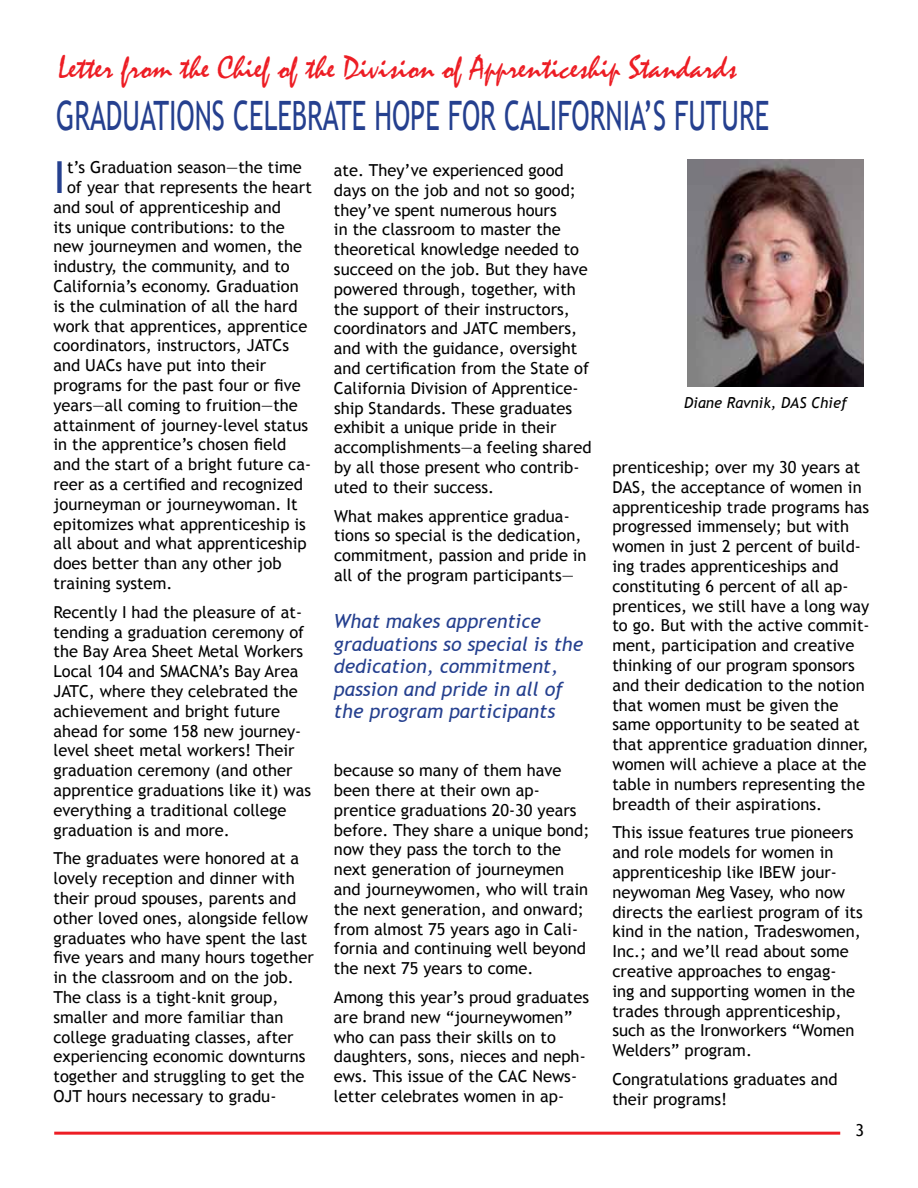
<style>
.page{position:relative;width:918px;height:1188px;background:#fff}
.page>*{position:absolute;margin:0;border:0;box-sizing:border-box;transform-origin:0 0}
.t1{font:44.1px "Trebuchet MS";color:#25408f}
.t2{font:40.5px "Trebuchet MS";color:#25408f;scale:.67 1}
.t3{font:33px "Mistral";color:#ed1d24}
.t4{font:italic 19.5px/22.5px "Trebuchet MS";color:#25408f}
.t5{font:16.5px/19.8px "Trebuchet MS";color:#000}
.t6{font:italic 15px "Trebuchet MS";color:#000}
</style>
<div class="page">
<hr style="left:54px;top:1132px;width:786px;height:3px;background:#ed1d24">
<img style="left:688px;top:160px;width:175px;height:227px">
<h3 class="t3" style="left:58px;top:48px;width:681px">Letter from the Chief of the Division of Apprenticeship Standards</h3>
<h2 class="t2" style="left:56px;top:92px;width:1066px">Graduations Celebrate Hope for California’s Future</h2>
<h1 class="t1" style="left:53px;top:151px;width:6px">I</h1>
<p class="t5" style="left:67px;top:158px;width:236px">t’s Graduation season—the time</p>
<p class="t5" style="left:334px;top:161px;width:255px">ate. They’ve experienced good days on the job and not so good; they’ve spent numerous hours<br>in the classroom to master the theoretical knowledge needed to succeed on the job. But they have powered through, together, with the support of their instructors, coordinators and JATC</p>
<p class="t5" style="left:67px;top:177px;width:246px">of year that represents the heart</p>
<p class="t5" style="left:53px;top:197px;width:229px">and soul of apprenticeship and</p>
<p class="t5" style="left:53px;top:217px;width:233px">its unique contributions: to the</p>
<p class="t5" style="left:53px;top:237px;width:250px">new journeymen and women, the</p>
<p class="t5" style="left:53px;top:257px;width:238px">industry, the community, and to</p>
<p class="t5" style="left:53px;top:276px;width:247px">California’s economy. Graduation</p>
<p class="t5" style="left:53px;top:296px;width:246px">is the culmination of all the hard</p>
<p class="t5" style="left:53px;top:316px;width:255px">work that apprentices, apprentice</p>
<p class="t5" style="left:53px;top:336px;width:237px">coordinators, instructors, JATCs</p>
<p class="t5" style="left:53px;top:356px;width:43px">and UAC</p>
<p class="t5" style="left:334px;top:319px;width:259px;text-indent:170px">members, and with the guidance, oversight and certification from the State of<br>California Division of Apprentice&shy;ship Standards. These graduates exhibit a unique pride in their accomplishments—a feeling shared by all those present who contrib&shy;uted to their success.</p>
<p class="t5" style="left:334px;top:506px;width:254px">What makes apprentice gradua&shy;tions so special is the dedication, commitment, passion and pride in all of the program participants—</p>
<p class="t5" style="left:53px;top:356px;width:259px;text-indent:62px">s have put into their programs for the past four or five years—all coming to fruition—the attainment of journey-level status in the apprentice’s chosen field and the start of a bright future ca&shy;reer as a certified and recognized journeyman or journeywoman. I t epitomizes what apprenticeship is all about and what apprenticeship does better than any other job training system.</p>
<p class="t5" style="left:53px;top:602px;width:252px">Recently I had the pleasure of at&shy;tending a graduation ceremony of the Bay Area Sheet Metal Workers<br>Local 104 and SMACNA</p>
<p class="t6" style="left:684px;top:393px;width:164px">Diane Ravnik, DAS Chief</p>
<p class="t5" style="left:612px;top:457px;width:259px">prenticeship; over my 30 years at<br>DAS , the acceptance of women in apprenticeship trade programs has progressed immensely; but with women in just 2 percent of build&shy;ing trades apprenticeships and constituting 6 percent of all ap&shy;prentices, we still have a long way to go. But with the active commit&shy;ment, participation and creative thinking of our program sponsors and their dedication to the notion that women must be given the same opportunity to be seated at that apprentice graduation dinner, women will achieve a place at the table in numbers representing the breadth of their aspirations.</p>
<p class="t5" style="left:612px;top:823px;width:252px">This issue features true pioneers and role models for women in apprenticeship like I BEW jour&shy;neywoman Meg Vasey, who now directs the earliest program of its kind in the nation, Tradeswomen,<br>I nc.; and we’ll read about some creative approaches to engag-<br>ing and supporting women in the trades through apprenticeship, such as the I ronworkers “Women<br>Welders” program.</p>
<p class="t5" style="left:612px;top:1069px;width:227px">Congratulations graduates and their programs!</p>
<p class="t4" style="left:334px;top:610px;width:251px">What makes apprentice graduations so special is the dedication, commitment, passion and pride in all of the program participants</p>
<p class="t5" style="left:53px;top:662px;width:259px;text-indent:164px">’s Bay Area<br>JATC , where they celebrated the achievement and bright future ahead for some 158 new journey&shy;level sheet metal workers! Their graduation ceremony (and other apprentice graduations like it) was everything a traditional college graduation is and more.</p>
<p class="t5" style="left:53px;top:849px;width:262px">The graduates were honored at a lovely reception and dinner with their proud spouses, parents and other loved ones, alongside fellow graduates who have spent the last five years and many hours together in the classroom and on the job.<br>The class is a tight-knit group, smaller and more familiar than college graduating classes, after experiencing economic downturns together and struggling to get the<br>OJT hours necessary to gradu-</p>
<p class="t5" style="left:334px;top:761px;width:257px">because so many of them have been there at their own ap&shy;prentice graduations 20-30 years before. They share a unique bond; now they pass the torch to the next generation of journeymen and journeywomen, who will train the next generation, and onward; from almost 75 years ago in Cali&shy;fornia and continuing well beyond the next 75 years to come.</p>
<p class="t5" style="left:334px;top:987px;width:257px">Among this year’s proud graduates are brand new “journeywomen” who can pass their skills on to daughters, sons, nieces and neph&shy;ews. This issue of the CAC</p>
<p class="t5" style="left:334px;top:1067px;width:245px;text-indent:199px">News&shy;letter celebrates women in ap-</p>
<p class="t5" style="left:855px;top:1120px;width:10px">3</p>
</div>
